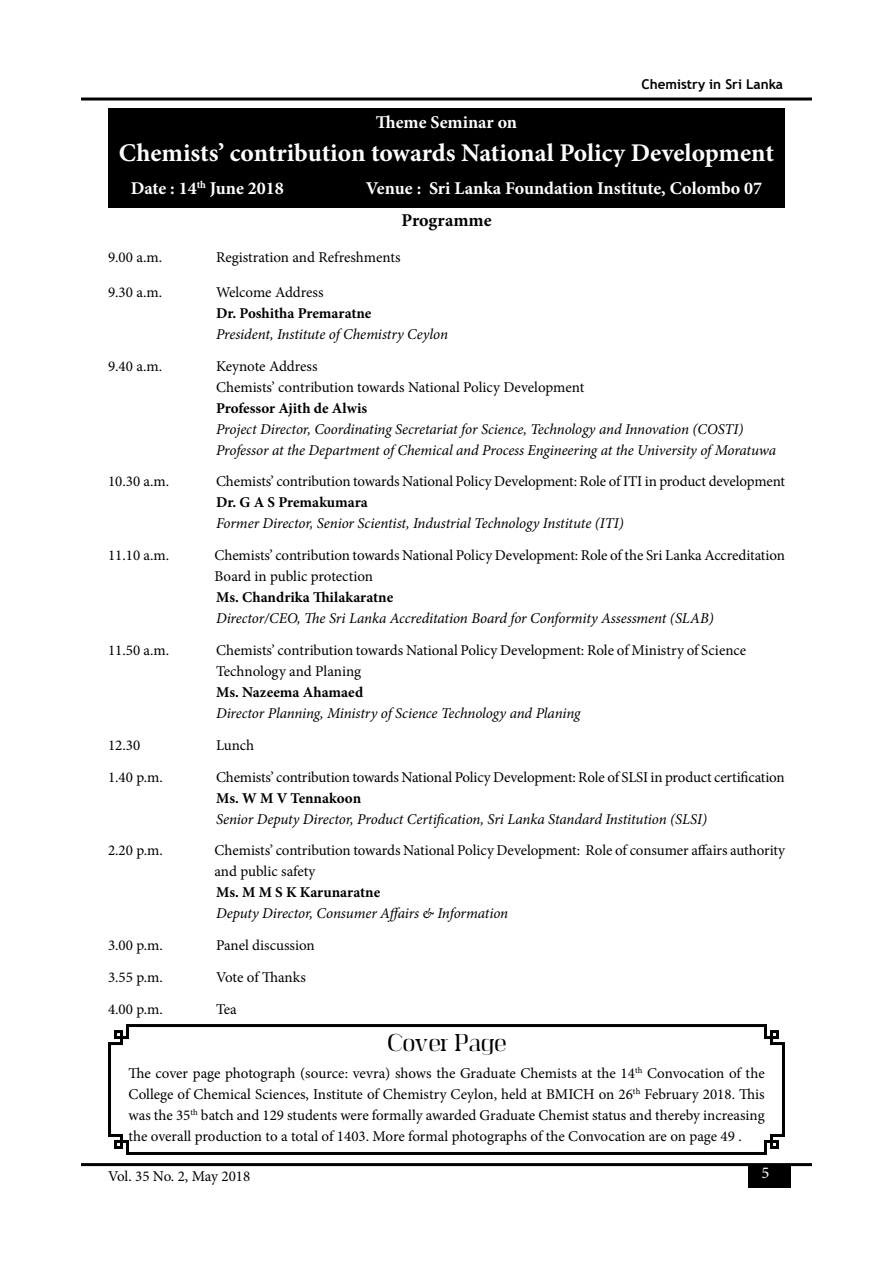
<style>
.page{position:relative;width:893px;height:1263px;background:#fff}
.page>*{position:absolute;margin:0;border:0;box-sizing:border-box;transform-origin:0 0}
.t1{font:700 25.5px "Minion Pro";letter-spacing:-.005em;color:#fff}
.t2{font:22.5px "Adie";color:#000}
.t3{font:700 18px "Minion Pro";letter-spacing:-.005em;color:#fff}
.t4{font:700 18px "Minion Pro";color:#000}
.t5{font:16.5px "Minion Pro";color:#fff}
.t6{font:15px/21px "Minion Pro";letter-spacing:-.005em;color:#000}
.t7{font:italic 15px/21px "Minion Pro";letter-spacing:-.01em;color:#000}
.t8{font:700 15px "Minion Pro";color:#000}
.t9{font:700 13.5px "Trebuchet MS";color:#000}
</style>
<div class="page">
<hr style="left:81px;top:1163px;width:731px;height:3px;background:#000">
<hr style="left:81px;top:98px;width:731px;height:3px;background:#000">
<div style="left:748px;top:1164px;width:42px;height:24px;background:#000"></div>
<div style="left:108px;top:108px;width:677px;height:99px;background:#000"></div>
<svg style="left:108px;top:1024px;width:677px;height:131px"></svg>
<p class="t9" style="left:641px;top:76px;width:143px">Chemistry in Sri Lanka</p>
<p class="t3" style="left:376px;top:109px;width:143px">Theme Seminar on</p>
<h1 class="t1" style="left:119px;top:134px;width:656px">Chemists’ contribution towards National Policy Development</h1>
<p class="t3" style="left:131px;top:175px;width:155px">Date : 14<sup>th</sup> June 2018</p>
<p class="t3" style="left:366px;top:175px;width:398px">Venue : Sri Lanka Foundation Institute, Colombo 07</p>
<p class="t4" style="left:401px;top:208px;width:92px">Programme</p>
<p class="t6" style="left:108px;top:247px;width:56px">9.00 a.m.</p>
<p class="t6" style="left:216px;top:247px;width:186px">Registration and Refreshments</p>
<p class="t6" style="left:108px;top:281px;width:56px">9.30 a.m.</p>
<p class="t6" style="left:216px;top:281px;width:109px">Welcome Address</p>
<p class="t8" style="left:216px;top:302px;width:157px">Dr. Poshitha Premaratne</p>
<p class="t7" style="left:216px;top:323px;width:234px">President, Institute of Chemistry Ceylon</p>
<p class="t6" style="left:108px;top:355px;width:56px">9.40 a.m.</p>
<p class="t6" style="left:216px;top:355px;width:370px">Keynote Address<br>Chemists’ contribution towards National Policy Development</p>
<p class="t8" style="left:216px;top:397px;width:153px">Professor Ajith de Alwis</p>
<p class="t7" style="left:216px;top:418px;width:562px">Project Director, Coordinating Secretariat for Science, Technology and Innovation (COSTI)<br>Professor at the Department of Chemical and Process Engineering at the University of Moratuwa</p>
<p class="t6" style="left:108px;top:471px;width:63px">10.30 a.m.</p>
<p class="t6" style="left:216px;top:471px;width:571px">Chemists’ contribution towards National Policy Development: Role of ITI in product development</p>
<p class="t8" style="left:216px;top:492px;width:153px">Dr. G A S Premakumara</p>
<p class="t7" style="left:216px;top:513px;width:409px">Former Director, Senior Scientist, Industrial Technology Institute (ITI)</p>
<p class="t6" style="left:108px;top:545px;width:63px">11.10 a.m.</p>
<p class="t6" style="left:214px;top:545px;width:572px">Chemists’ contribution towards National Policy Development: Role of the Sri Lanka Accreditation<br>Board in public protection</p>
<p class="t8" style="left:216px;top:587px;width:179px">Ms. Chandrika Thilakaratne</p>
<p class="t7" style="left:216px;top:608px;width:499px">Director/CEO, The Sri Lanka Accreditation Board for Conformity Assessment (SLAB)</p>
<p class="t6" style="left:108px;top:640px;width:63px">11.50 a.m.</p>
<p class="t6" style="left:216px;top:640px;width:532px">Chemists’ contribution towards National Policy Development: Role of Ministry of Science<br>Technology and Planing</p>
<p class="t8" style="left:216px;top:682px;width:149px">Ms. Nazeema Ahamaed</p>
<p class="t7" style="left:216px;top:703px;width:366px">Director Planning, Ministry of Science Technology and Planing</p>
<p class="t6" style="left:108px;top:734px;width:34px">12.30</p>
<p class="t6" style="left:216px;top:734px;width:40px">Lunch</p>
<p class="t6" style="left:108px;top:766px;width:56px">1.40 p.m.</p>
<p class="t6" style="left:216px;top:766px;width:570px">Chemists’ contribution towards National Policy Development: Role of SLSI in product certification</p>
<p class="t8" style="left:216px;top:787px;width:147px">Ms. W M V Tennakoon</p>
<p class="t7" style="left:216px;top:808px;width:493px">Senior Deputy Director, Product Certification, Sri Lanka Standard Institution (SLSI)</p>
<p class="t6" style="left:108px;top:840px;width:56px">2.20 p.m.</p>
<p class="t6" style="left:214px;top:840px;width:572px">Chemists’ contribution towards National Policy Development: Role of consumer affairs authority and public safety</p>
<p class="t8" style="left:216px;top:882px;width:166px">Ms. M M S K Karunaratne</p>
<p class="t7" style="left:216px;top:903px;width:294px">Deputy Director, Consumer Affairs &amp; Information</p>
<p class="t6" style="left:108px;top:935px;width:56px">3.00 p.m.</p>
<p class="t6" style="left:216px;top:935px;width:100px">Panel discussion</p>
<p class="t6" style="left:108px;top:967px;width:56px">3.55 p.m.</p>
<p class="t6" style="left:216px;top:967px;width:91px">Vote of Thanks</p>
<p class="t6" style="left:108px;top:998px;width:56px">4.00 p.m.</p>
<p class="t6" style="left:216px;top:998px;width:22px">Tea</p>
<h2 class="t2" style="left:387px;top:1028px;width:120px">Cover Page</h2>
<p class="t6" style="left:129px;top:1062px;width:638px;text-align:justify">The cover page photograph (source: vevra) shows the Graduate Chemists at the 14<sup>th</sup> Convocation of the College of Chemical Sciences, Institute of Chemistry Ceylon, held at BMICH on 26<sup>th</sup> February 2018. This was the 35<sup>th</sup> batch and 129 students were formally awarded Graduate Chemist status and thereby increasing the overall production to a total of 1403. More formal photographs of the Convocation are on page 49 .</p>
<p class="t6" style="left:108px;top:1166px;width:144px">Vol. 35 No. 2, May 2018</p>
<p class="t5" style="left:761px;top:1162px;width:9px">5</p>
</div>
